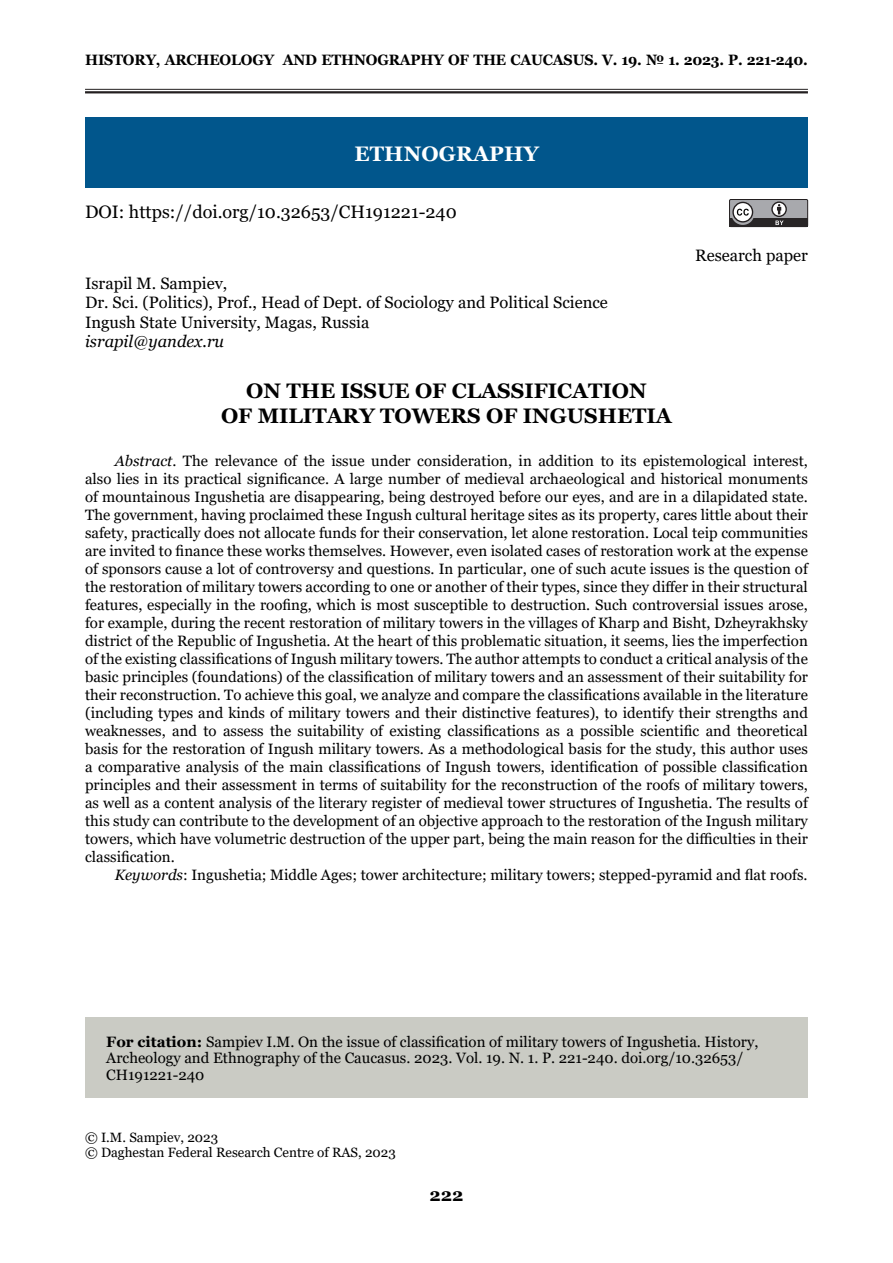
<style>
.page{position:relative;width:893px;height:1263px;background:#fff}
.page>*{position:absolute;margin:0;border:0;box-sizing:border-box;transform-origin:0 0}
.t1{font:700 21px/25.2px "Georgia";color:#000;text-align:center}
.t2{font:700 21px "Georgia";letter-spacing:.01em;color:#fff}
.t3{font:18px "Georgia";color:#000}
.t4{font:700 18px "Georgia";color:#000}
.t5{font:16.5px/19.5px "Georgia";color:#000}
.t6{font:italic 16.5px "Georgia";color:#000}
.t7{font:15px/18px "Georgia";color:#000}
.t8{font:700 15px "Georgia";letter-spacing:-.01em;color:#000;scale:.95 1}
.t9{font:13.5px/15px "Georgia";color:#000}
.s1{font-style:italic}
.s2{font-weight:700}
</style>
<div class="page">
<hr style="left:85px;top:89px;width:723px;height:1px;background:#231f20">
<hr style="left:85px;top:91px;width:723px;height:2px;background:#231f20">
<div style="left:729px;top:199px;width:79px;height:28px;background:#a8a9ad"></div>
<div style="left:729px;top:199px;width:79px;height:28px;border:1px solid #231f20"></div>
<div style="left:729px;top:218px;width:79px;height:9px;background:#282526"></div>
<svg style="left:732px;top:204px;width:22px;height:21px"></svg>
<svg style="left:772px;top:202px;width:14px;height:14px"></svg>
<div style="left:771px;top:201px;width:16px;height:16px;border:1px solid #231f20;border-radius:50%"></div>
<svg style="left:777px;top:204px;width:4px;height:10px"></svg>
<svg style="left:733px;top:202px;width:19px;height:20px"></svg>
<div style="left:732px;top:202px;width:21px;height:21px;border:1px solid #231f20;border-radius:50%"></div>
<svg style="left:775px;top:221px;width:9px;height:4px"></svg>
<svg style="left:737px;top:209px;width:12px;height:7px"></svg>
<div style="left:85px;top:1017px;width:723px;height:81px;background:#cacbc4"></div>
<div style="left:85px;top:117px;width:723px;height:71px;background:#01568c"></div>
<p class="t8" style="left:85px;top:50px;width:762px">HISTORY, ARСHEOLOGY AND ETHNOGRAPHY OF THE CAUCASUS. V. 19. № 1. 2023. P. 221-240.</p>
<h1 class="t2" style="left:354px;top:140px;width:186px">ETHNOGRAPHY</h1>
<p class="t3" style="left:85px;top:201px;width:373px">DOI: https://doi.org/10.32653/CH191221-240</p>
<p class="t5" style="left:695px;top:246px;width:114px">Research paper</p>
<p class="t5" style="left:85px;top:274px;width:524px">Israpil M. Sampiev,<br>Dr. Sci. (Politics), Prof., Head of Dept. of Sociology and Political Science<br>Ingush State University, Magas, Russia</p>
<p class="t6" style="left:85px;top:331px;width:141px">israpil@yandex.ru</p>
<h1 class="t1" style="left:221px;top:378px;width:452px">ON THE ISSUE OF CLASSIFICATION<br>OF MILITARY TOWERS OF INGUSHETIA</h1>
<p class="t7" style="left:85px;top:452px;width:724px;text-align:justify;text-indent:30px"><span class="s1">Abstract</span>. The relevance of the issue under consideration, in addition to its epistemological interest, also lies in its practical significance. A large number of medieval archaeological and historical monuments of mountainous Ingushetia are disappearing, being destroyed before our eyes, and are in a dilapidated state.<br>The government, having proclaimed these Ingush cultural heritage sites as its property, cares little about their safety, practically does not allocate funds for their conservation, let alone restoration. Local teip communities are invited to finance these works themselves. However, even isolated cases of restoration work at the expense of sponsors cause a lot of controversy and questions. In particular, one of such acute issues is the question of the restoration of military towers according to one or another of their types, since they differ in their structural features, especially in the roofing, which is most susceptible to destruction. Such controversial issues arose, for example, during the recent restoration of military towers in the villages of Kharp and Bisht, Dzheyrakhsky district of the Republic of Ingushetia. At the heart of this problematic situation, it seems, lies the imperfection of the existing classifications of Ingush military towers. The author attempts to conduct a critical analysis of the basic principles (foundations) of the classification of military towers and an assessment of their suitability for their reconstruction. To achieve this goal, we analyze and compare the classifications available in the literature (including types and kinds of military towers and their distinctive features), to identify their strengths and weaknesses, and to assess the suitability of existing classifications as a possible scientific and theoretical basis for the restoration of Ingush military towers. As a methodological basis for the study, this author uses a comparative analysis of the main classifications of Ingush towers, identification of possible classification principles and their assessment in terms of suitability for the reconstruction of the roofs of military towers, as well as a content analysis of the literary register of medieval tower structures of Ingushetia. The results of this study can contribute to the development of an objective approach to the restoration of the Ingush military towers, which have volumetric destruction of the upper part, being the main reason for the difficulties in their classification.</p>
<p class="t7" style="left:115px;top:866px;width:694px"><span class="s1">Keywords</span>: Ingushetia; Middle Ages; tower architecture; military towers; stepped-pyramid and flat roofs.</p>
<p class="t7" style="left:106px;top:1034px;width:654px;line-height:16.5px"><span class="s2">For citation:</span> Sampiev I.M. On the issue of classification of military towers of Ingushetia. History,<br>Archeology and Ethnography of the Caucasus. 2023. Vol. 19. N. 1. P. 221-240. doi.org/10.32653/<br>CH191221-240</p>
<p class="t9" style="left:85px;top:1130px;width:312px">© I.M. Sampiev, 2023<br>© Daghestan Federal Research Centre of RAS, 2023</p>
<p class="t4" style="left:430px;top:1183px;width:35px">222</p>
</div>
